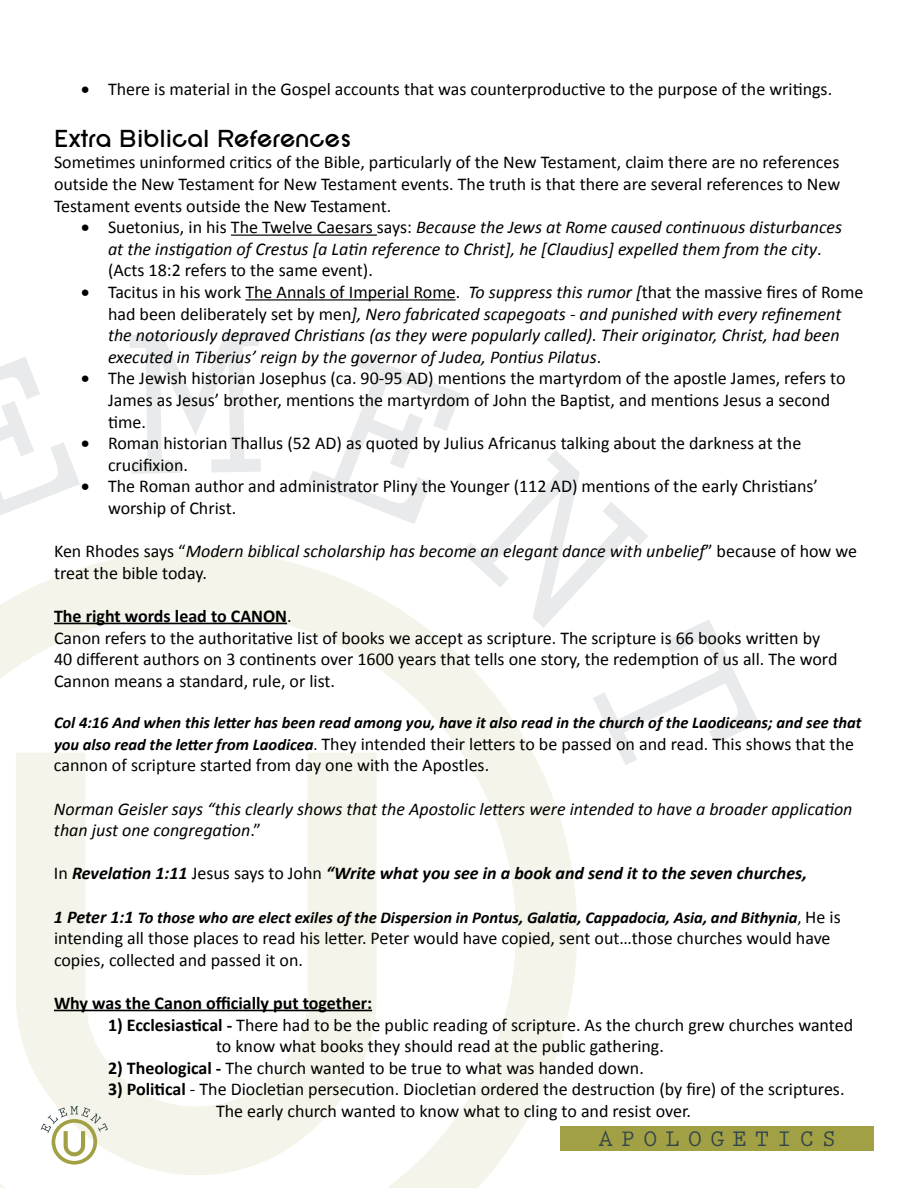
<style>
.page{position:relative;width:918px;height:1188px;background:#fff}
.page>*{position:absolute;margin:0;border:0;box-sizing:border-box;transform-origin:0 0}
.t1{font:700 25.5px "SF New Republic";color:#000}
.t2{font:700 24.15px "Prestige Elite Std";letter-spacing:.325em;color:#31444a}
.t3{font:18px/21.6px "Calibri";color:#000}
.t4{font:italic 18px/21.6px "Calibri";color:#000}
.t5{font:italic 700 18px "Calibri";color:#000}
.t6{font:700 18px "Calibri";color:#000}
.t7{font:italic 700 16.5px "Calibri";color:#000}
.s1{font-style:normal}
.s2{font-weight:700}
.s3{font-weight:700;font-style:italic;font-size:16.5px}
.s4{font-size:16.5px}
.s5{font-weight:400;font-style:normal}
.s6{font-size:18px}
.s7{font-weight:400;font-style:normal;font-size:18px}
</style>
<div class="page">
<div style="left:561px;top:1127px;width:313px;height:24px;background:#a1a045"></div>
<svg style="left:0;top:550px;width:577px;height:638px"></svg>
<svg style="left:0;top:357px;width:80px;height:158px"></svg>
<svg style="left:129px;top:333px;width:132px;height:141px"></svg>
<svg style="left:308px;top:354px;width:451px;height:411px"></svg>
<hr style="left:231px;top:235px;width:146px;height:1px;background:#000">
<hr style="left:245px;top:299px;width:211px;height:2px;background:#000">
<hr style="left:54px;top:623px;width:233px;height:1px;background:#000">
<hr style="left:54px;top:1010px;width:318px;height:1px;background:#000">
<p class="t3" style="left:81px;top:78px;width:753px">• There is material in the Gospel accounts that was counterproductive to the purpose of the writings.</p>
<h1 class="t1" style="left:54px;top:124px;width:299px">Extra Biblical References</h1>
<p class="t3" style="left:54px;top:152px;width:788px;text-align:justify">Sometimes uninformed critics of the Bible, particularly of the New Testament, claim there are no references outside the New Testament for New Testament events. The truth is that there are several references to New Testament events outside the New Testament.</p>
<p class="t4" style="left:108px;top:216px;width:736px;text-indent:-27px">• <span class="s1">Suetonius, in his The Twelve Caesars says:</span> Because the Jews at Rome caused continuous disturbances at the instigation of Crestus [a Latin reference to Christ], he [Claudius] expelled them from the city<span class="s1">. (Acts 18:2 refers to the same event).</span></p>
<p class="t4" style="left:108px;top:280px;width:757px;text-indent:-27px">• <span class="s1">Tacitus in his work The Annals of Imperial Rome.</span> To suppress this rumor [<span class="s1">that the massive fires of Rome had been deliberately set by men</span>], Nero fabricated scapegoats - and punished with every refinement the notoriously depraved Christians (as they were popularly called). Their originator, Christ, had been executed in Tiberius’ reign by the governor of Judea, Pontius Pilatus<span class="s1">.</span></p>
<p class="t3" style="left:108px;top:368px;width:739px;text-indent:-27px">• The Jewish historian Josephus (ca. 90-95 AD) mentions the martyrdom of the apostle James, refers to<br>James as Jesus’ brother, mentions the martyrdom of John the Baptist, and mentions Jesus a second time.</p>
<p class="t3" style="left:108px;top:432px;width:695px;text-indent:-27px">• Roman historian Thallus (52 AD) as quoted by Julius Africanus talking about the darkness at the crucifixion.</p>
<p class="t3" style="left:108px;top:476px;width:711px;text-indent:-27px">• The Roman author and administrator Pliny the Younger (112 AD) mentions of the early Christians’ worship of Christ.</p>
<p class="t4" style="left:54px;top:540px;width:805px"><span class="s1">Ken Rhodes says “</span>Modern biblical scholarship has become an elegant dance with unbelief<span class="s1">” because of how we treat the bible today.</span></p>
<p class="t3" style="left:54px;top:605px;width:785px"><span class="s2">The right words lead to CANON</span>.<br>Canon refers to the authoritative list of books we accept as scripture. The scripture is 66 books written by 40 different authors on 3 continents over 1600 years that tells one story, the redemption of us all. The word Cannon means a standard, rule, or list.</p>
<p class="t7" style="left:54px;top:712px;width:809px">Col 4:16 And when this letter has been read among you, have it also read in the church of the Laodiceans; and see that</p>
<p class="t3" style="left:54px;top:733px;width:802px"><span class="s3">you also read the letter from Laodicea</span><span class="s4">.</span> They intended their letters to be passed on and read. This shows that the cannon of scripture started from day one with the Apostles.</p>
<p class="t4" style="left:54px;top:797px;width:800px">Norman Geisler says “this clearly shows that the Apostolic letters were intended to have a broader application than just one congregation<span class="s1">.”</span></p>
<p class="t5" style="left:54px;top:862px;width:755px"><span class="s5">In</span> Revelation 1:11 <span class="s5">Jesus says to John</span> “Write what you see in a book and send it to the seven churches,</p>
<p class="t7" style="left:54px;top:907px;width:788px"><span class="s6">1 Peter 1:1</span> To those who are elect exiles of the Dispersion in Pontus, Galatia, Cappadocia, Asia, and Bithynia<span class="s5">,</span> <span class="s7">He is</span></p>
<p class="t3" style="left:54px;top:927px;width:778px">intending all those places to read his letter. Peter would have copied, sent out…those churches would have copies, collected and passed it on.</p>
<p class="t6" style="left:54px;top:991px;width:320px">Why was the Canon officially put together:</p>
<p class="t3" style="left:216px;top:1014px;width:639px;text-indent:-108px"><span class="s2">1) Ecclesiastical -</span> There had to be the public reading of scripture. As the church grew churches wanted to know what books they should read at the public gathering.</p>
<p class="t3" style="left:108px;top:1057px;width:537px"><span class="s2">2) Theological -</span> The church wanted to be true to what was handed down.</p>
<p class="t3" style="left:216px;top:1079px;width:630px;text-indent:-108px"><span class="s2">3) Political</span> - The Diocletian persecution. Diocletian ordered the destruction (by fire) of the scriptures.<br>The early church wanted to know what to cling to and resist over.</p>
<h2 class="t2" style="left:598px;top:1125px;width:239px">APOLOGETICS</h2>
</div>
